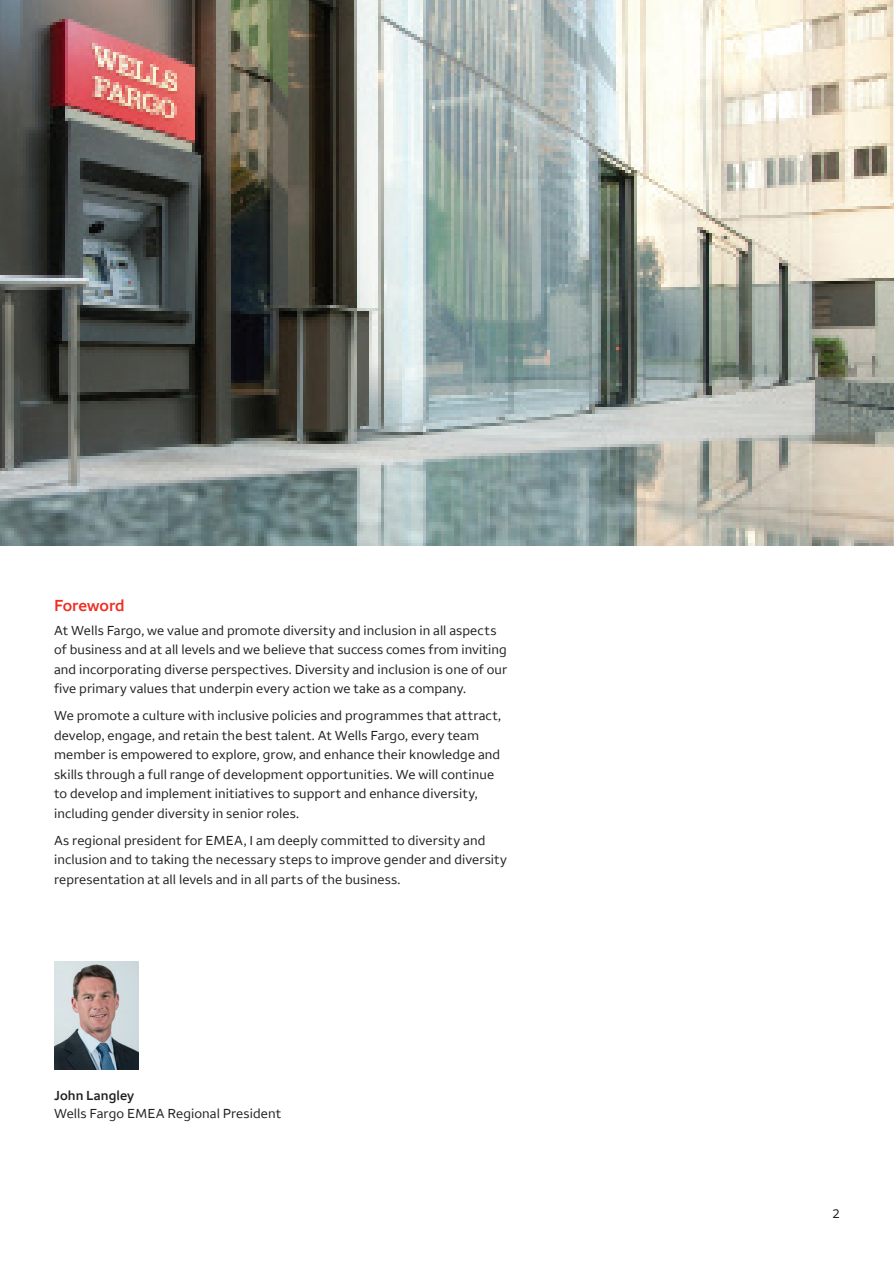
<style>
.page{position:relative;width:894px;height:1263px;background:#fff}
.page>*{position:absolute;margin:0;border:0;box-sizing:border-box;transform-origin:0 0}
.t1{font:600 16.5px "Wells Fargo Sans";color:#ee2e22}
.t2{font:13.5px/19.5px "Wells Fargo Sans";letter-spacing:.005em;color:#231f20}
.t3{font:600 13.5px "Wells Fargo Sans";letter-spacing:.01em;color:#231f20}
.t4{font:12.75px "Wells Fargo Sans";color:#231f20}
</style>
<div class="page">
<img style="left:0;top:0;width:893px;height:545px">
<img style="left:54px;top:961px;width:85px;height:108px">
<h2 class="t1" style="left:54px;top:595px;width:72px">Foreword</h2>
<p class="t2" style="left:54px;top:620px;width:454px">At Wells Fargo, we value and promote diversity and inclusion in all aspects of business and at all levels and we believe that success comes from inviting and incorporating diverse perspectives. Diversity and inclusion is one of our five primary values that underpin every action we take as a company.</p>
<p class="t2" style="left:54px;top:706px;width:448px">We promote a culture with inclusive policies and programmes that attract, develop, engage, and retain the best talent. At Wells Fargo, every team member is empowered to explore, grow, and enhance their knowledge and skills through a full range of development opportunities. We will continue to develop and implement initiatives to support and enhance diversity, including gender diversity in senior roles.</p>
<p class="t2" style="left:54px;top:830px;width:454px">As regional president for EMEA, I am deeply committed to diversity and inclusion and to taking the necessary steps to improve gender and diversity representation at all levels and in all parts of the business.</p>
<p class="t3" style="left:54px;top:1087px;width:82px">John Langley</p>
<p class="t2" style="left:54px;top:1103px;width:229px">Wells Fargo EMEA Regional President</p>
<p class="t4" style="left:832px;top:1206px;width:9px">2</p>
</div>
